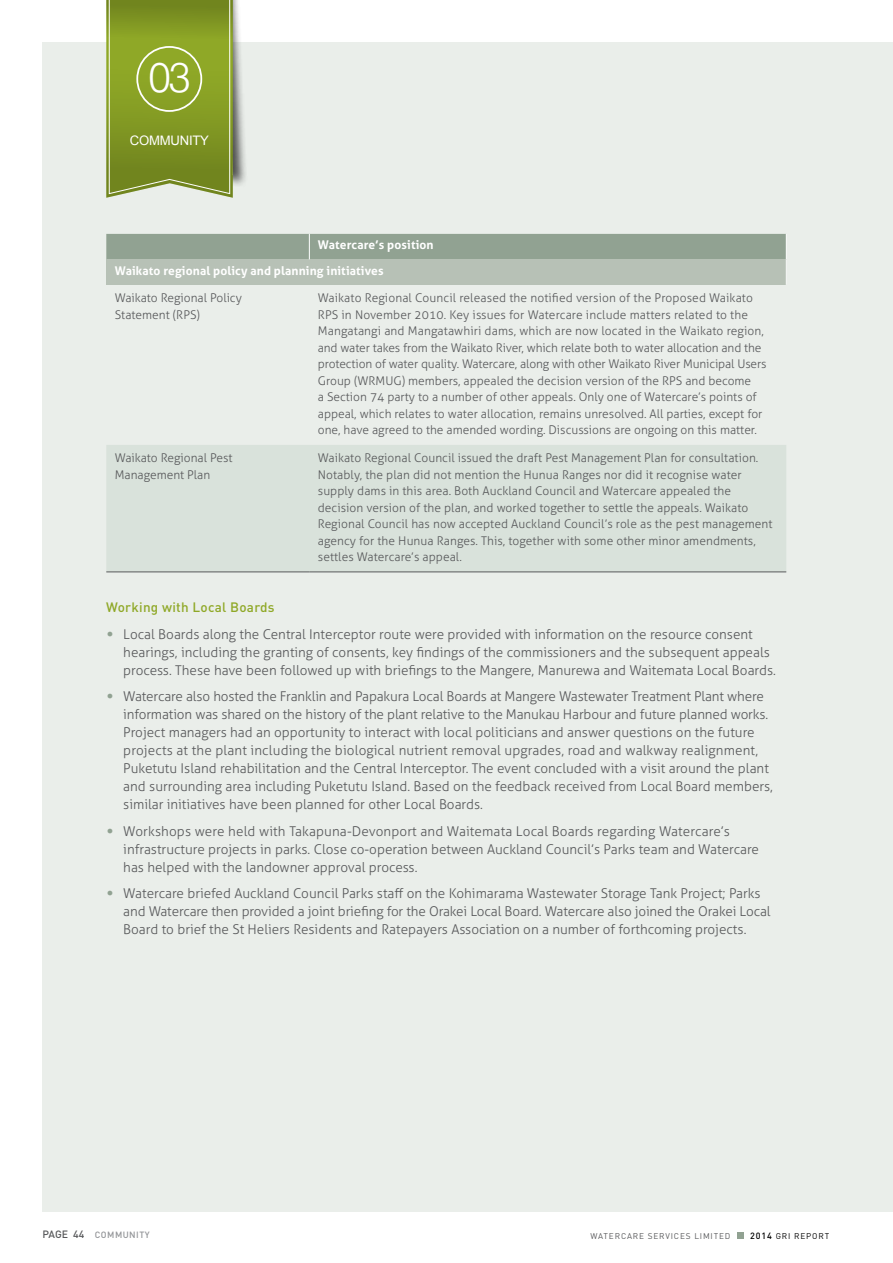
<style>
.page{position:relative;width:893px;height:1263px;background:#fff}
.page>*{position:absolute;margin:0;border:0;box-sizing:border-box;transform-origin:0 0}
.t1{font:300 42px "Swiss 721 BT";color:#fff}
.t2{font:300 13.5px/18px "Aller";color:#58595b}
.t3{font:500 13.5px "DIN";letter-spacing:.02em;color:#8fa827}
.t4{font:13.05px "Arial";letter-spacing:-.015em;color:#fff}
.t5{font:300 12px/16.5px "Aller";color:#58595b}
.t6{font:700 12px/25.5px "Aller";letter-spacing:.01em;color:#fff}
.t7{font:500 9px "DIN";letter-spacing:.05em;color:#939598}
.t8{font:8.25px "DIN";letter-spacing:.1em;color:#58595b}
.t9{font:8.25px "DIN";letter-spacing:.1em;color:#000}
.s1{font-size:21px;color:#91a292}
.s2{font-size:10.5px;color:#58595b}
.s3{font-weight:500;font-size:9px}
</style>
<div class="page">
<svg style="left:737px;top:1232px;width:6px;height:6px"></svg>
<div style="left:43px;top:43px;width:850px;height:1169px;background:#eaeeea"></div>
<div style="left:106px;top:445px;width:680px;height:127px;background:#d9e2db"></div>
<svg style="left:106px;top:234px;width:681px;height:51px;background:#a4b2a4"></svg>
<hr style="left:106px;top:572px;width:203px;height:1px;background:#58595b">
<hr style="left:309px;top:572px;width:477px;height:1px;background:#58595b">
<div style="left:112px;top:0;width:136px;height:188px;background:#000;opacity:.67"></div>
<svg style="left:106px;top:0;width:127px;height:198px;background:#899f32"></svg>
<h1 class="t1" style="left:148px;top:52px;width:44px">03</h1>
<p class="t4" style="left:130px;top:131px;width:81px">COMMUNITY</p>
<p class="t6" style="left:115px;top:232px;width:320px;text-indent:203px">Watercare’s position<br>Waikato regional policy and planning initiatives</p>
<p class="t5" style="left:115px;top:290px;width:129px">Waikato Regional Policy<br>Statement (RPS)</p>
<p class="t5" style="left:318px;top:290px;width:450px">Waikato Regional Council released the notified version of the Proposed Waikato RPS in November 2010. Key issues for Watercare include matters related to the Mangatangi and Mangatawhiri dams, which are now located in the Waikato region, and water takes from the Waikato River, which relate both to water allocation and the protection of water quality. Watercare, along with other Waikato River Municipal Users Group (WRMUG) members, appealed the decision version of the RPS and become<br>a Section 74 party to a number of other appeals. Only one of Watercare’s points of appeal, which relates to water allocation, remains unresolved. All parties, except for one, have agreed to the amended wording. Discussions are ongoing on this matter.</p>
<p class="t5" style="left:115px;top:450px;width:119px">Waikato Regional Pest<br>Management Plan</p>
<p class="t5" style="left:318px;top:450px;width:456px">Waikato Regional Council issued the draft Pest Management Plan for consultation.<br>Notably, the plan did not mention the Hunua Ranges nor did it recognise water supply dams in this area. Both Auckland Council and Watercare appealed the decision version of the plan, and worked together to settle the appeals. Waikato Regional Council has now accepted Auckland Council’s role as the pest management agency for the Hunua Ranges. This, together with some other minor amendments, settles Watercare’s appeal.</p>
<p class="t3" style="left:106px;top:599px;width:170px">Working with Local Boards</p>
<p class="t2" style="left:123px;top:625px;width:654px;text-indent:-17px"><span class="s1">•</span> Local Boards along the Central Interceptor route were provided with information on the resource consent hearings, including the granting of consents, key findings of the commissioners and the subsequent appeals process. These have been followed up with briefings to the Mangere, Manurewa and Waitemata Local Boards.</p>
<p class="t2" style="left:123px;top:688px;width:651px;text-indent:-17px"><span class="s1">•</span> Watercare also hosted the Franklin and Papakura Local Boards at Mangere Wastewater Treatment Plant where information was shared on the history of the plant relative to the Manukau Harbour and future planned works.<br>Project managers had an opportunity to interact with local politicians and answer questions on the future projects at the plant including the biological nutrient removal upgrades, road and walkway realignment, Puketutu Island rehabilitation and the Central Interceptor. The event concluded with a visit around the plant and surrounding area including Puketutu Island. Based on the feedback received from Local Board members, similar initiatives have been planned for other Local Boards.</p>
<p class="t2" style="left:123px;top:822px;width:637px;text-indent:-17px"><span class="s1">•</span> Workshops were held with Takapuna-Devonport and Waitemata Local Boards regarding Watercare’s infrastructure projects in parks. Close co-operation between Auckland Council’s Parks team and Watercare has helped with the landowner approval process.</p>
<p class="t2" style="left:123px;top:885px;width:649px;text-indent:-17px"><span class="s1">•</span> Watercare briefed Auckland Council Parks staff on the Kohimarama Wastewater Storage Tank Project; Parks and Watercare then provided a joint briefing for the Orakei Local Board. Watercare also joined the Orakei Local<br>Board to brief the St Heliers Residents and Ratepayers Association on a number of forthcoming projects.</p>
<p class="t7" style="left:43px;top:1229px;width:109px"><span class="s2">PAGE 44</span> COMMUNITY</p>
<p class="t8" style="left:590px;top:1230px;width:141px">WATERCARE SERVICES LIMITED</p>
<p class="t9" style="left:750px;top:1230px;width:81px"><span class="s3">2014</span> GRI REPORT</p>
</div>
